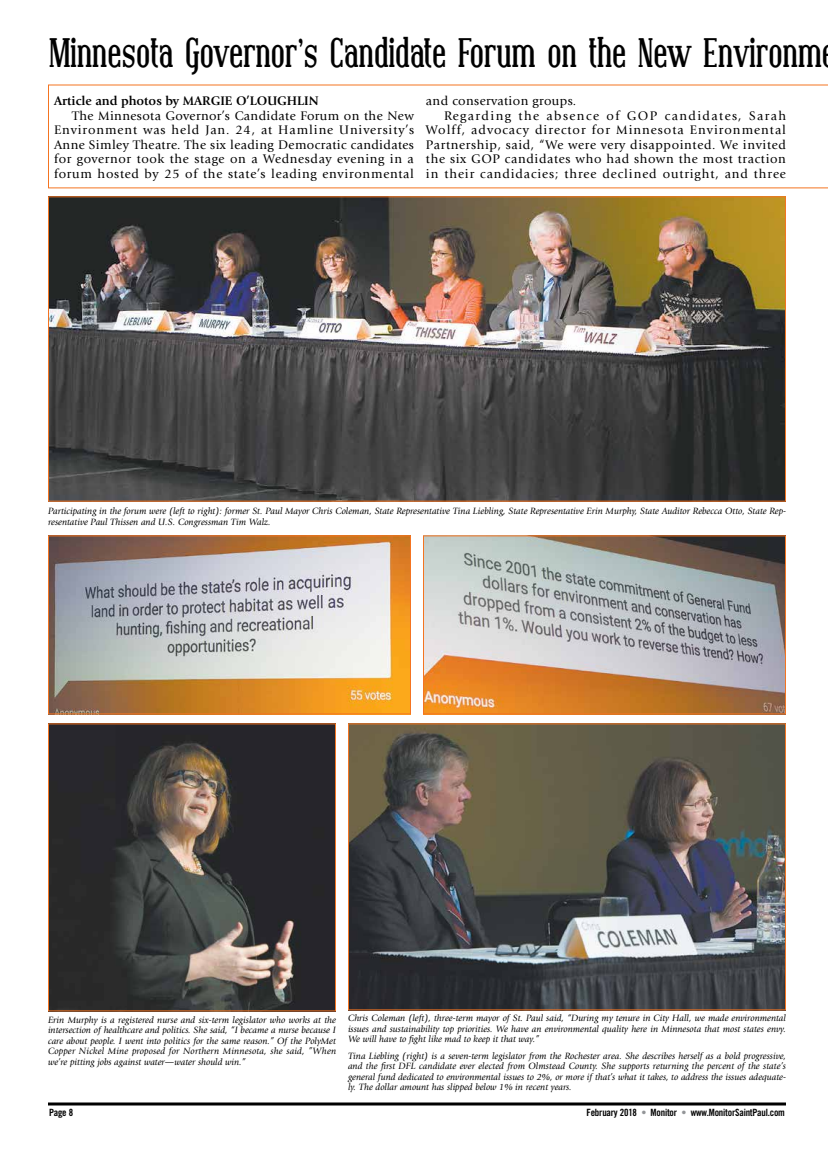
<style>
.page{position:relative;width:828px;height:1152px;background:#fff}
.page>*{position:absolute;margin:0;border:0;box-sizing:border-box;transform-origin:0 0}
.t1{font:700 41px "Covington Cond";letter-spacing:-.03em;color:#000}
.t2{font:13px/14.5px "Giovanni Std";letter-spacing:.055em;color:#000;text-align:justify}
.t3{font:13px "Giovanni Std";letter-spacing:.075em;color:#000}
.t4{font:13px "Giovanni Std";letter-spacing:.11em;color:#000}
.t5{font:700 13px "Giovanni Std";color:#000}
.t6{font:13px "Giovanni Std";letter-spacing:.03em;color:#000}
.t7{font:10px "Trade Gothic LT Std Bd Cn 20";letter-spacing:-.02em;color:#000}
.t8{font:italic 9.5px/10.5px "Giovanni Std";color:#000;text-align:justify}
.s1{color:#939598}
</style>
<div class="page">
<svg style="left:48px;top:1102px;width:738px;height:4px;background:#3f3f3f"></svg>
<img style="left:425px;top:537px;width:359px;height:175px">
<div style="left:423px;top:535px;width:363px;height:179px;border:1px solid #f47421"></div>
<img style="left:50px;top:725px;width:284px;height:284px">
<div style="left:48px;top:723px;width:288px;height:288px;border:1px solid #f47421"></div>
<img style="left:50px;top:198px;width:734px;height:302px">
<img style="left:50px;top:537px;width:359px;height:175px">
<div style="left:48px;top:535px;width:363px;height:179px;border:1px solid #f47421"></div>
<img style="left:350px;top:725px;width:434px;height:283px">
<div style="left:348px;top:723px;width:438px;height:287px;border:1px solid #f47421"></div>
<svg style="left:48px;top:84px;width:780px;height:104px"></svg>
<h1 class="t1" style="left:48px;top:32px;width:776px">Minnesota Governor’s Candidate Forum on the New Environm</h1>
<h2 class="t5" style="left:54px;top:94px;width:266px">Article and photos by MARGIE O’LOUGHLIN</h2>
<p class="t2" style="left:54px;top:108px;width:362px;text-indent:18px">The Minnesota Governor’s Candidate Forum on the New Environment was held Jan. 24, at Hamline University’s Anne Simley Theatre. The six leading Democratic candidates for governor took the stage on a Wednesday evening in a forum hosted by 25 of the state’s leading environmental</p>
<h2 class="t6" style="left:426px;top:94px;width:152px">and conservation groups.</h2>
<h2 class="t4" style="left:444px;top:108px;width:344px">Regarding the absence of GOP candidates, Sarah</h2>
<h2 class="t3" style="left:426px;top:123px;width:362px">Wolff, advocacy director for Minnesota Environmental</h2>
<h2 class="t2" style="left:426px;top:137px;width:362px">Partnership, said, “We were very disappointed. We invited</h2>
<h2 class="t2" style="left:426px;top:152px;width:362px">the six GOP candidates who had shown the most traction</h2>
<h2 class="t2" style="left:426px;top:166px;width:362px">in their candidacies; three declined outright, and three</h2>
<p class="t8" style="left:48px;top:506px;width:740px">Participating in the forum were (left to right): former St. Paul Mayor Chris Coleman, State Representative Tina Liebling, State Representative Erin Murphy, State Auditor Rebecca Otto, State Rep&shy;resentative Paul Thissen and U.S. Congressman Tim Walz.</p>
<p class="t8" style="left:48px;top:1015px;width:290px">Erin Murphy is a registered nurse and six-term legislator who works at the intersection of healthcare and politics. She said, “I became a nurse because I care about people. I went into politics for the same reason.” Of the PolyMet Copper Nickel Mine proposed for Northern Minnesota, she said, ”When we’re pitting jobs against water—water should win.”</p>
<p class="t8" style="left:348px;top:1013px;width:439px">Chris Coleman (left), three-term mayor of St. Paul said, “During my tenure in City Hall, we made environmental issues and sustainability top priorities. We have an environmental quality here in Minnesota that most states envy.<br>We will have to fight like mad to keep it that way.”</p>
<p class="t8" style="left:348px;top:1051px;width:440px">Tina Liebling (right) is a seven-term legislator from the Rochester area. She describes herself as a bold progressive, and the first DFL candidate ever elected from Olmstead County. She supports returning the percent of the state’s general fund dedicated to environmental issues to 2%, or more if that’s what it takes, to address the issues adequate&shy;ly. The dollar amount has slipped below 1% in recent years.</p>
<p class="t7" style="left:49px;top:1107px;width:26px">Page 8</p>
<p class="t7" style="left:587px;top:1107px;width:200px">February 2018 <span class="s1">•</span> Monitor <span class="s1">•</span> www.MonitorSaintPaul.com</p>
</div>
